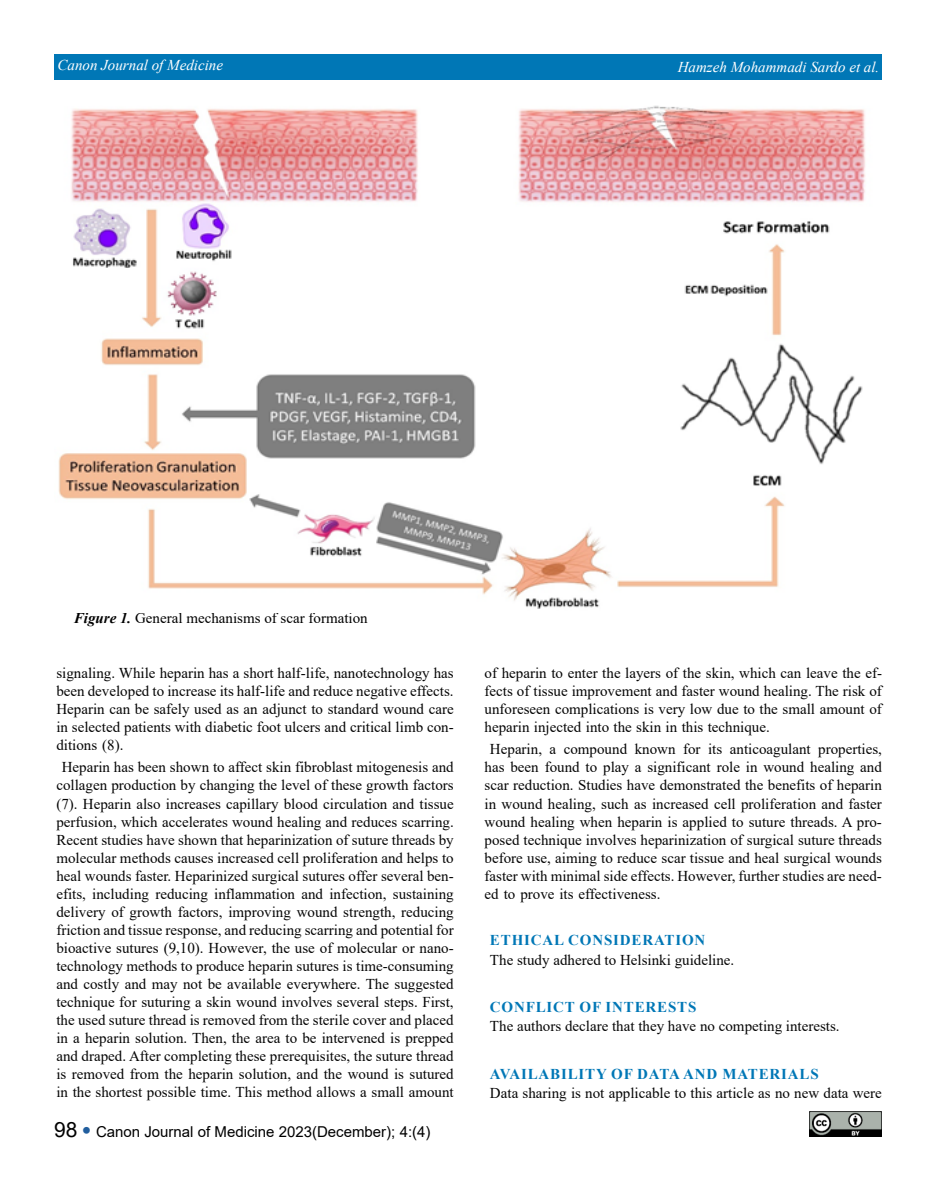
<style>
.page{position:relative;width:936px;height:1191px;background:#fff}
.page>*{position:absolute;margin:0;border:0;box-sizing:border-box;transform-origin:0 0}
.t1{font:15px/18px "Times New Roman";color:#050505;text-align:justify}
.t2{font:700 15px "Times New Roman";letter-spacing:.055em;color:#0077b6}
.t3{font:italic 15px "Times New Roman";color:#fff}
.t4{font:15px "Arial";color:#000}
.t5{font:15px "Times New Roman";color:#000}
.s1{font-weight:700;font-style:italic}
.s2{font-size:21px}
.s3{font-size:27px;color:#215e9e}
</style>
<div class="page">
<div style="left:54px;top:54px;width:827px;height:26px;background:#0077b6"></div>
<img style="left:809px;top:1111px;width:72px;height:26px">
<img style="left:58px;top:105px;width:807px;height:504px">
<p class="t3" style="left:58px;top:55px;width:167px">Canon Journal of Medicine</p>
<p class="t3" style="left:677px;top:57px;width:203px">Hamzeh Mohammadi Sardo et al.</p>
<p class="t5" style="left:74px;top:607px;width:295px"><span class="s1">Figure 1.</span> General mechanisms of scar formation</p>
<p class="t1" style="left:56px;top:663px;width:399px">signaling. While heparin has a short half-life, nanotechnology has been developed to increase its half-life and reduce negative effects.<br>Heparin can be safely used as an adjunct to standard wound care in selected patients with diabetic foot ulcers and critical limb con&shy;ditions (8).</p>
<p class="t1" style="left:56px;top:758px;width:399px;text-align:center">Heparin has been shown to affect skin fibroblast mitogenesis and collagen production by changing the level of these growth factors (7). Heparin also increases capillary blood circulation and tissue perfusion, which accelerates wound healing and reduces scarring.<br>Recent studies have shown that heparinization of suture threads by molecular methods causes increased cell proliferation and helps to heal wounds faster. Heparinized surgical sutures offer several ben&shy;efits, including reducing inflammation and infection, sustaining delivery of growth factors, improving wound strength, reducing friction and tissue response, and reducing scarring and potential for bioactive sutures (9,10). However, the use of molecular or nano&shy;technology methods to produce heparin sutures is time-consuming and costly and may not be available everywhere. The suggested technique for suturing a skin wound involves several steps. First, the used suture thread is removed from the sterile cover and placed in a heparin solution. Then, the area to be intervened is prepped and draped. After completing these prerequisites, the suture thread is removed from the heparin solution, and the wound is sutured in the shortest possible time. This method allows a small amount</p>
<p class="t4" style="left:54px;top:1121px;width:378px"><span class="s2">98</span> <span class="s3">•</span> Canon Journal of Medicine 2023(December); 4:(4)</p>
<p class="t1" style="left:484px;top:663px;width:399px">of heparin to enter the layers of the skin, which can leave the ef&shy;fects of tissue improvement and faster wound healing. The risk of unforeseen complications is very low due to the small amount of heparin injected into the skin in this technique.</p>
<p class="t1" style="left:484px;top:740px;width:399px;text-indent:5px">Heparin, a compound known for its anticoagulant properties, has been found to play a significant role in wound healing and scar reduction. Studies have demonstrated the benefits of heparin in wound healing, such as increased cell proliferation and faster wound healing when heparin is applied to suture threads. A pro&shy;posed technique involves heparinization of surgical suture threads before use, aiming to reduce scar tissue and heal surgical wounds faster with minimal side effects. However, further studies are need&shy;ed to prove its effectiveness.</p>
<p class="t2" style="left:490px;top:929px;width:217px">ETHICAL CONSIDERATION</p>
<p class="t1" style="left:490px;top:950px;width:246px">The study adhered to Helsinki guideline.</p>
<p class="t2" style="left:490px;top:996px;width:208px">CONFLICT OF INTERESTS</p>
<p class="t1" style="left:490px;top:1017px;width:351px">The authors declare that they have no competing interests.</p>
<p class="t2" style="left:490px;top:1063px;width:330px">AVAILABILITY OF DATA AND MATERIALS</p>
<p class="t1" style="left:490px;top:1083px;width:393px">Data sharing is not applicable to this article as no new data were</p>
</div>
